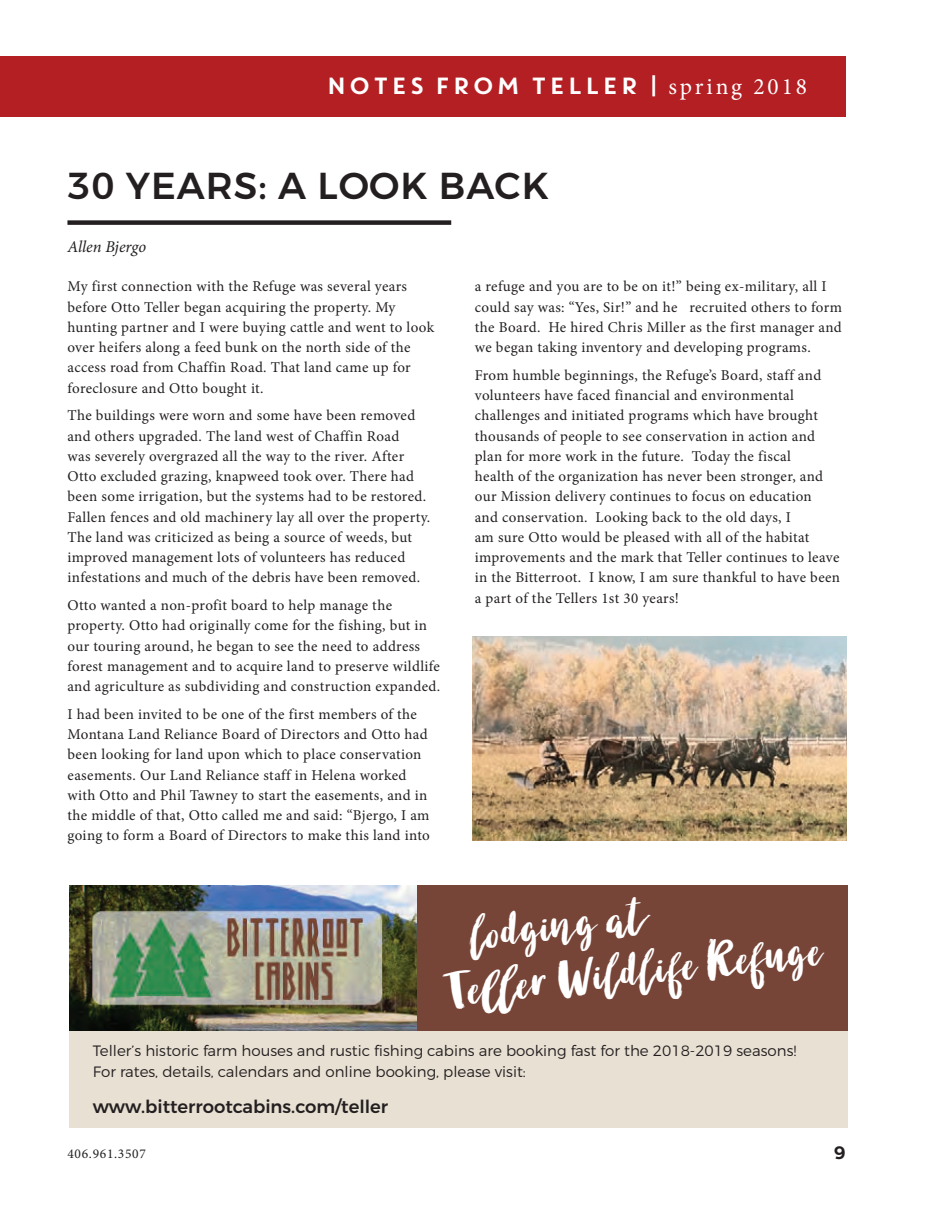
<style>
.page{position:relative;width:945px;height:1215px;background:#fff}
.page>*{position:absolute;margin:0;border:0;box-sizing:border-box;transform-origin:0 0}
.t1{font:45px/53.2px "Sea Salt";color:#fff}
.t2{font:500 37.5px "Montserrat";letter-spacing:.025em;color:#231f20}
.t3{font:23.4px "Core Circus";color:#fff}
.t4{font:500 18px "Montserrat";color:#231f20}
.t5{font:18px "Core Circus";color:#231f20}
.t6{font:italic 16.5px "Minion Pro";letter-spacing:-.005em;color:#231f20}
.t7{font:15px/20.2px "Minion Pro";letter-spacing:.02em;color:#231f20}
.t8{font:300 15px/21.6px "Montserrat";color:#231f20}
.t9{font:13.5px "Minion Pro";letter-spacing:.05em;color:#231f20}
.s1{font-family:"Minion Pro"}
</style>
<div class="page">
<div style="left:0;top:56px;width:14px;height:61px;background:#b41f23"></div>
<div style="left:14px;top:56px;width:832px;height:61px;background:#b41f23"></div>
<div style="left:67px;top:220px;width:384px;height:5px;background:#231f20"></div>
<div style="left:69px;top:1031px;width:779px;height:96px;background:#e8e0d3"></div>
<img style="left:69px;top:885px;width:348px;height:146px">
<div style="left:417px;top:885px;width:431px;height:146px;background:#764538"></div>
<img style="left:472px;top:636px;width:374px;height:204px">
<h3 class="t3" style="left:326px;top:70px;width:483px">NOTES FROM TELLER | <span class="s1">spring 2018</span></h3>
<h2 class="t2" style="left:67px;top:162px;width:483px">30 YEARS: A LOOK BACK</h2>
<p class="t6" style="left:68px;top:235px;width:80px">Allen Bjergo</p>
<p class="t7" style="left:68px;top:277px;width:368px">My first connection with the Refuge was several years before Otto Teller began acquiring the property. My hunting partner and I were buying cattle and went to look over heifers along a feed bunk on the north side of the access road from Chaffin Road. That land came up for foreclosure and Otto bought it.</p>
<p class="t7" style="left:68px;top:406px;width:364px">The buildings were worn and some have been removed and others upgraded. The land west of Chaffin Road<br>was severely overgrazed all the way to the river. After Otto excluded grazing, knapweed took over. There had been some irrigation, but the systems had to be restored.<br>Fallen fences and old machinery lay all over the property.<br>The land was criticized as being a source of weeds, but improved management lots of volunteers has reduced infestations and much of the debris have been removed.</p>
<p class="t7" style="left:68px;top:595px;width:374px">Otto wanted a non-profit board to help manage the property. Otto had originally come for the fishing, but in our touring around, he began to see the need to address forest management and to acquire land to preserve wildlife and agriculture as subdividing and construction expanded.</p>
<p class="t7" style="left:68px;top:704px;width:364px">I had been invited to be one of the first members of the Montana Land Reliance Board of Directors and Otto had been looking for land upon which to place conservation easements. Our Land Reliance staff in Helena worked with Otto and Phil Tawney to start the easements, and in the middle of that, Otto called me and said: “Bjergo, I am going to form a Board of Directors to make this land into</p>
<p class="t7" style="left:475px;top:277px;width:369px">a refuge and you are to be on it!” being ex-military, all I could say was: “Yes, Sir!” and he recruited others to form the Board. He hired Chris Miller as the first manager and we began taking inventory and developing programs.</p>
<p class="t7" style="left:475px;top:365px;width:367px">From humble beginnings, the Refuge’s Board, staff and volunteers have faced financial and environmental challenges and initiated programs which have brought thousands of people to see conservation in action and plan for more work in the future. Today the fiscal<br>health of the organization has never been stronger, and our Mission delivery continues to focus on education<br>and conservation. Looking back to the old days, I<br>am sure Otto would be pleased with all of the habitat improvements and the mark that Teller continues to leave in the Bitterroot. I know, I am sure thankful to have been a part of the Tellers 1st 30 years!</p>
<h1 class="t1" style="left:436px;top:915px;width:382px;text-indent:30px;rotate:-6deg">lodging at<br>Tell er Wildlife Refuge</h1>
<p class="t8" style="left:93px;top:1039px;width:705px">Teller’s historic farm houses and rustic fishing cabins are booking fast for the 2018-2019 seasons!<br>For rates, details, calendars and online booking, please visit:</p>
<p class="t4" style="left:93px;top:1096px;width:297px">www.bitterrootcabins.com/teller</p>
<p class="t9" style="left:68px;top:1144px;width:80px">406.961.3507</p>
<p class="t5" style="left:832px;top:1140px;width:17px">9</p>
</div>
